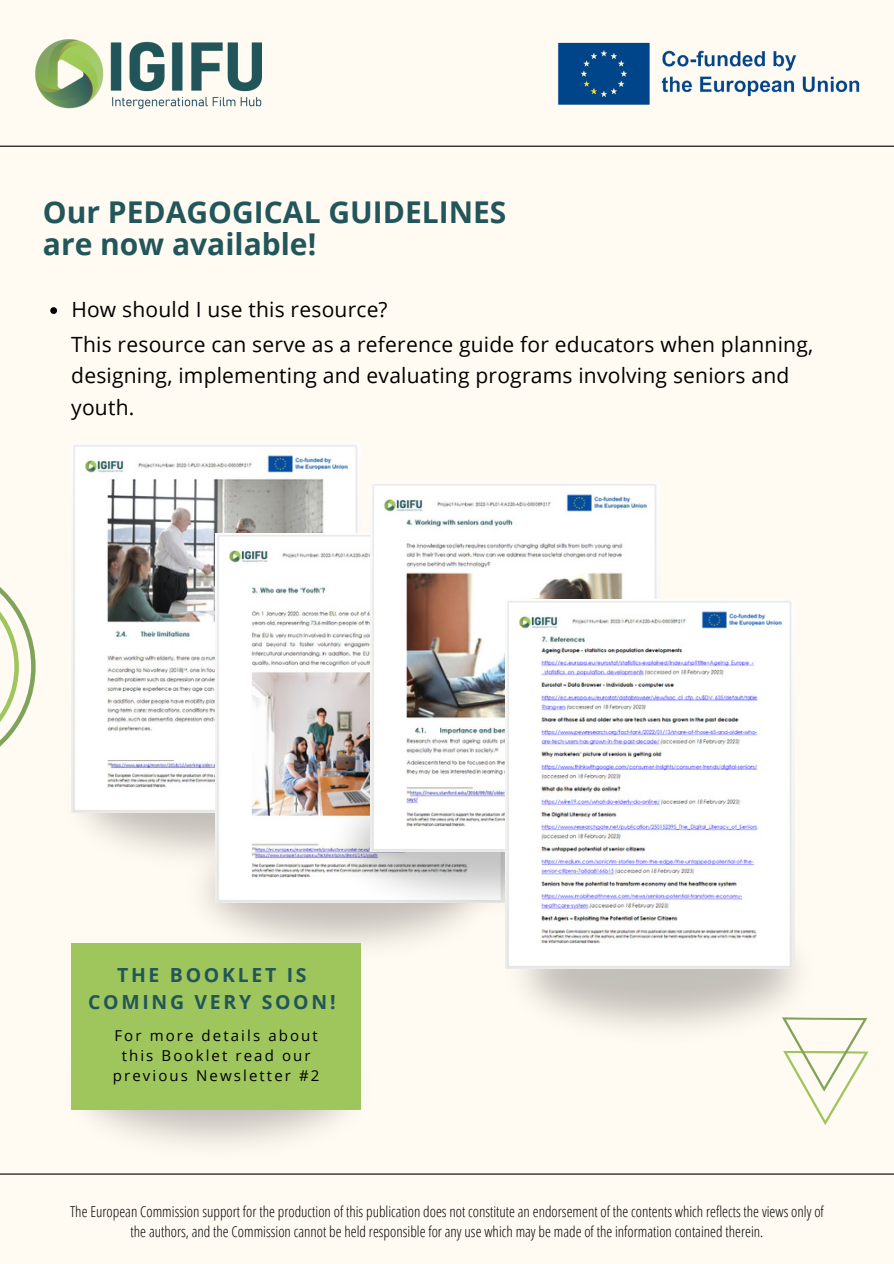
<style>
.page{position:relative;width:894px;height:1264px;background:#fff}
.page>*{position:absolute;margin:0;border:0;box-sizing:border-box;transform-origin:0 0}
.t1{font:700 30px "Open Sans";color:#22565a}
.t2{font:21px/31.5px "Open Sans";letter-spacing:.01em;color:#000}
.t3{font:700 19.35px/27px "Open Sans";letter-spacing:.14em;color:#22565a;text-align:center}
.t4{font:300 15px/20.2px "Open Sans Condensed";color:#000;text-align:center}
.t5{font:15px/20.2px "Open Sans";letter-spacing:.14em;color:#000;text-align:center}
</style>
<div class="page">
<div style="left:0;top:0;width:893px;height:1263px;background:#fffbf2"></div>
<hr style="left:0;top:146px;width:893px;height:1px;background:#000">
<img style="left:36px;top:40px;width:226px;height:68px">
<img style="left:557px;top:42px;width:303px;height:63px">
<img style="left:41px;top:991px;width:350px;height:184px">
<hr style="left:0;top:1173px;width:893px;height:1px;background:#000">
<svg style="left:0;top:587px;width:36px;height:160px"></svg>
<img style="left:204px;top:889px;width:311px;height:90px">
<img style="left:71px;top:812px;width:145px;height:77px">
<img style="left:71px;top:443px;width:289px;height:369px">
<img style="left:216px;top:533px;width:154px;height:369px">
<img style="left:310px;top:746px;width:195px;height:186px">
<img style="left:370px;top:482px;width:289px;height:369px">
<img style="left:505px;top:599px;width:289px;height:369px">
<svg style="left:782px;top:1017px;width:86px;height:108px"></svg>
<div style="left:71px;top:943px;width:289px;height:166px;background:#9ec65c"></div>
<svg style="left:50px;top:307px;width:7px;height:7px"></svg>
<p class="t1" style="left:43px;top:191px;width:465px">Our PEDAGOGICAL GUIDELINES</p>
<p class="t1" style="left:43px;top:222px;width:275px">are now available!</p>
<p class="t2" style="left:71px;top:293px;width:318px">How should I use this resource?</p>
<p class="t2" style="left:71px;top:328px;width:743px">This resource can serve as a reference guide for educators when planning, designing, implementing and evaluating programs involving seniors and youth.</p>
<p class="t3" style="left:88px;top:961px;width:249px">THE BOOKLET IS<br>COMING VERY SOON!</p>
<p class="t5" style="left:113px;top:1024px;width:208px">For more details about this Booklet read our previous Newsletter #2</p>
<p class="t4" style="left:70px;top:1200px;width:755px">The European Commission support for the production of this publication does not constitute an endorsement of the contents which reflects the views only of the authors, and the Commission cannot be held responsible for any use which may be made of the information contained therein.</p>
</div>
